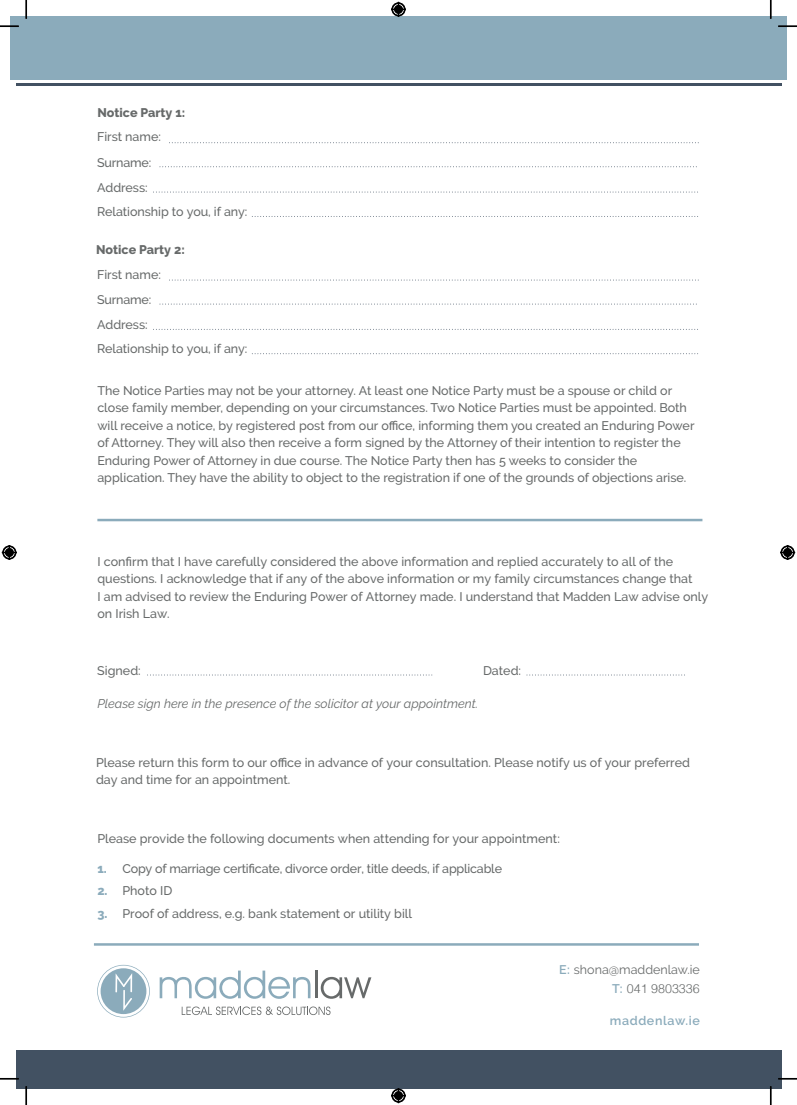
<style>
.page{position:relative;width:797px;height:1105px;background:#fff}
.page>*{position:absolute;margin:0;border:0;box-sizing:border-box;transform-origin:0 0}
.t1{font:500 12.5px/17.5px "Raleway";color:#676a6a}
.t2{font:italic 12.5px "Raleway";color:#676a6a}
.t3{font:800 12.5px "Raleway";color:#676a6a}
.t4{font:12.5px "Raleway";color:#676a6a}
.t5{font:300 12.5px "Helvetica";color:#676a6a}
.t6{font:600 12.5px "Raleway";letter-spacing:.05em;color:#8babbb}
.s1{font-weight:800;color:#8babbb}
.s2{font-weight:600;color:#8babbb}
.s3{font-family:"Raleway";font-weight:600;color:#8babbb}
</style>
<div class="page">
<div style="left:10px;top:16px;width:776px;height:63px;background:#8babbb"></div>
<hr style="left:16px;top:83px;width:765px;height:2px;background:#425162">
<div style="left:16px;top:1050px;width:765px;height:39px;background:#425162"></div>
<svg style="left:0;top:25px;width:19px;height:2px"></svg>
<svg style="left:778px;top:25px;width:19px;height:2px"></svg>
<svg style="left:0;top:1078px;width:19px;height:1px"></svg>
<svg style="left:778px;top:1078px;width:19px;height:1px"></svg>
<svg style="left:25px;top:0;width:2px;height:19px"></svg>
<svg style="left:25px;top:1086px;width:2px;height:19px"></svg>
<svg style="left:770px;top:0;width:1px;height:19px"></svg>
<svg style="left:770px;top:1086px;width:1px;height:19px"></svg>
<svg style="left:391px;top:2px;width:15px;height:15px"></svg>
<svg style="left:391px;top:1088px;width:15px;height:15px"></svg>
<svg style="left:2px;top:545px;width:15px;height:15px"></svg>
<svg style="left:780px;top:545px;width:15px;height:15px"></svg>
<svg style="left:169px;top:142px;width:530px;height:1px"></svg>
<svg style="left:160px;top:166px;width:537px;height:1px"></svg>
<svg style="left:153px;top:192px;width:545px;height:1px"></svg>
<svg style="left:252px;top:216px;width:446px;height:1px"></svg>
<svg style="left:169px;top:280px;width:530px;height:1px"></svg>
<svg style="left:160px;top:304px;width:537px;height:1px"></svg>
<svg style="left:153px;top:329px;width:545px;height:1px"></svg>
<svg style="left:252px;top:353px;width:446px;height:1px"></svg>
<svg style="left:150px;top:674px;width:282px;height:1px"></svg>
<svg style="left:527px;top:674px;width:158px;height:1px"></svg>
<svg style="left:182px;top:1006px;width:148px;height:9px"></svg>
<svg style="left:160px;top:970px;width:150px;height:29px"></svg>
<hr style="left:315px;top:970px;width:2px;height:28px;background:#676a6a">
<svg style="left:321px;top:977px;width:50px;height:22px"></svg>
<svg style="left:97px;top:965px;width:53px;height:52px"></svg>
<hr style="left:94px;top:943px;width:605px;height:3px;background:#8babbb">
<hr style="left:97px;top:519px;width:605px;height:2px;background:#8babbb">
<p class="t3" style="left:97px;top:108px;width:89px">Notice Party 1:</p>
<p class="t1" style="left:97px;top:126px;width:152px;line-height:24.9px">First name:<br>Surname:<br>Address:<br>Relationship to you, if any:</p>
<p class="t3" style="left:96px;top:245px;width:90px">Notice Party 2:</p>
<p class="t1" style="left:97px;top:263px;width:152px;line-height:24.9px">First name:<br>Surname:<br>Address:<br>Relationship to you, if any:</p>
<p class="t1" style="left:97px;top:383px;width:598px">The Notice Parties may not be your attorney. At least one Notice Party must be a spouse or child or close family member, depending on your circumstances. Two Notice Parties must be appointed. Both will receive a notice, by registered post from our office, informing them you created an Enduring Power of Attorney. They will also then receive a form signed by the Attorney of their intention to register the Enduring Power of Attorney in due course. The Notice Party then has 5 weeks to consider the application. They have the ability to object to the registration if one of the grounds of objections arise.</p>
<p class="t1" style="left:97px;top:553px;width:612px">I confirm that I have carefully considered the above information and replied accurately to all of the questions. I acknowledge that if any of the above information or my family circumstances change that<br>I am advised to review the Enduring Power of Attorney made. I understand that Madden Law advise only on Irish Law.</p>
<p class="t1" style="left:97px;top:663px;width:45px">Signed:</p>
<p class="t1" style="left:483px;top:663px;width:40px">Dated:</p>
<p class="t2" style="left:97px;top:699px;width:382px">Please sign here in the presence of the solicitor at your appointment.</p>
<p class="t1" style="left:96px;top:754px;width:595px">Please return this form to our office in advance of your consultation. Please notify us of your preferred day and time for an appointment.</p>
<p class="t1" style="left:97px;top:831px;width:464px">Please provide the following documents when attending for your appointment:</p>
<p class="t1" style="left:97px;top:859px;width:406px"><span class="s1">1.</span> Copy of marriage certificate, divorce order, title deeds, if applicable</p>
<p class="t1" style="left:97px;top:883px;width:76px"><span class="s1">2.</span> Photo ID</p>
<p class="t1" style="left:97px;top:906px;width:316px"><span class="s1">3.</span> Proof of address, e.g. bank statement or utility bill</p>
<p class="t4" style="left:559px;top:964px;width:142px"><span class="s2">E:</span> shona@maddenlaw.ie</p>
<p class="t5" style="left:612px;top:982px;width:89px"><span class="s3">T:</span> 041 9803336</p>
<p class="t6" style="left:610px;top:1016px;width:91px">maddenlaw.ie</p>
</div>
